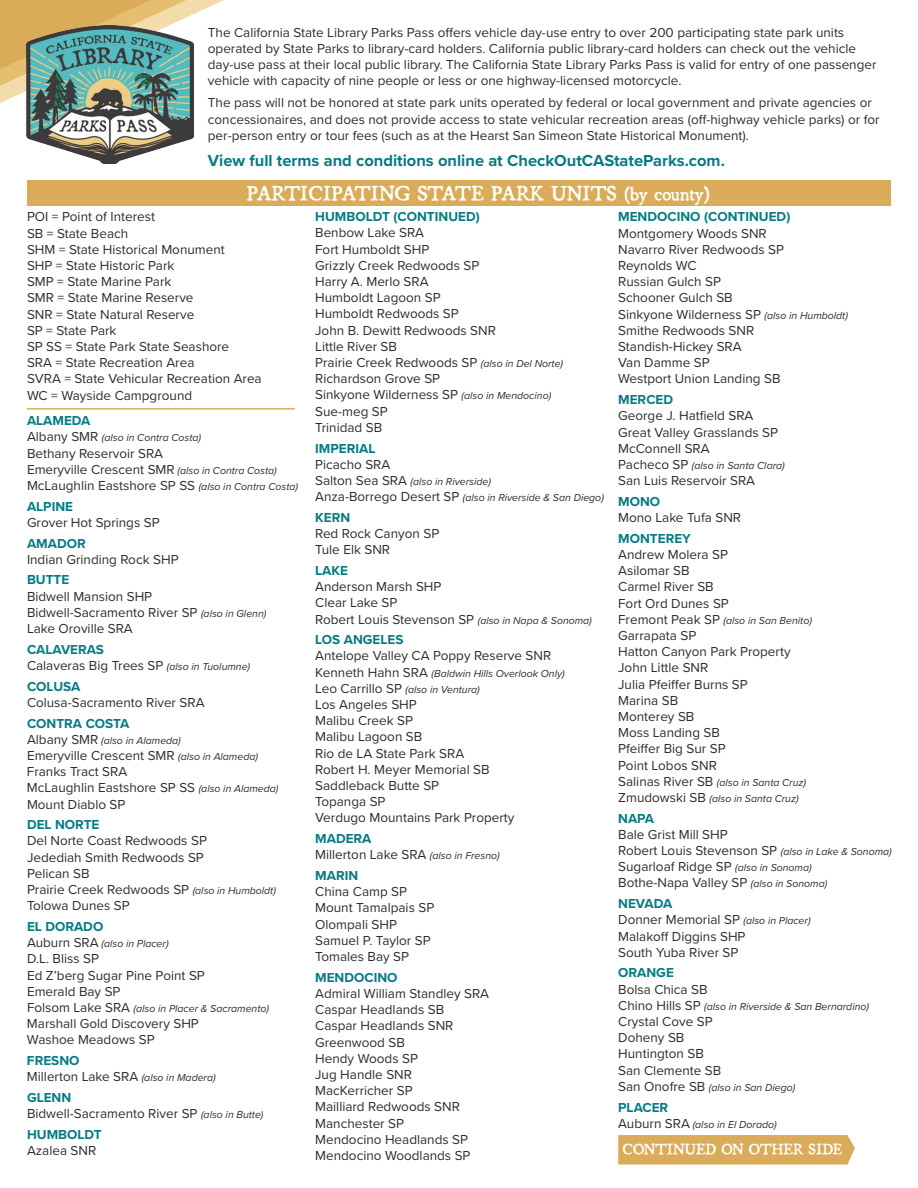
<style>
.page{position:relative;width:918px;height:1188px;background:#fff}
.page>*{position:absolute;margin:0;border:0;box-sizing:border-box;transform-origin:0 0}
.t1{font:22.5px "Broadsheet";letter-spacing:-.015em;color:#fff}
.t2{font:700 16.5px "Proxima Nova";color:#077a83}
.t3{font:16.5px "Broadsheet";color:#fff}
.t4{font:13.5px/16.2px "Proxima Nova";color:#2c2e2c}
.t5{font:700 13.5px "Proxima Nova";color:#077b83}
.t6{font:italic 10.5px/16.2px "Proxima Nova";color:#2c2e2c}
.s1{font-size:21px}
.s2{font-style:normal;font-size:13.5px}
.s3{font-style:italic;font-size:10.5px}
.s4{font-weight:700;color:#077b83}
</style>
<div class="page">
<div style="left:618px;top:1135px;width:237px;height:30px;background:#daab59"></div>
<svg style="left:0;top:0;width:224px;height:116px"></svg>
<svg style="left:0;top:0;width:150px;height:69px;background:#daad5d"></svg>
<img style="left:27px;top:26px;width:166px;height:138px">
<hr style="left:27px;top:408px;width:268px;height:2px;background:#daab59">
<div style="left:27px;top:180px;width:864px;height:26px;background:#daab59"></div>
<p class="t4" style="left:208px;top:23px;width:670px">The California State Library Parks Pass offers vehicle day-use entry to over 200 participating state park units operated by State Parks to library-card holders. California public library-card holders can check out the vehicle day-use pass at their local public library. The California State Library Parks Pass is valid for entry of one passenger vehicle with capacity of nine people or less or one highway-licensed motorcycle.</p>
<p class="t4" style="left:208px;top:94px;width:673px">The pass will not be honored at state park units operated by federal or local government and private agencies or concessionaires, and does not provide access to state vehicular recreation areas (off-highway vehicle parks) or for per-person entry or tour fees (such as at the Hearst San Simeon State Historical Monument).</p>
<p class="t2" style="left:208px;top:148px;width:519px">View full terms and conditions online at CheckOutCAStateParks.com.</p>
<h1 class="t1" style="left:247px;top:176px;width:465px">PARTICIPATING STATE PARK UNITS <span class="s1">(by county)</span></h1>
<p class="t4" style="left:27px;top:208px;width:236px">POI = Point of Interest<br>SB = State Beach<br>SHM = State Historical Monument<br>SHP = State Historic Park<br>SMP = State Marine Park<br>SMR = State Marine Reserve<br>SNR = State Natural Reserve<br>SP = State Park<br>SP SS = State Park State Seashore<br>SRA = State Recreation Area<br>SVRA = State Vehicular Recreation Area<br>WC = Wayside Campground</p>
<p class="t5" style="left:27px;top:411px;width:65px">ALAMEDA</p>
<p class="t6" style="left:27px;top:429px;width:176px"><span class="s2">Albany SMR</span> (also in Contra Costa)</p>
<p class="t4" style="left:27px;top:444px;width:273px">Bethany Reservoir SRA<br>Emeryville Crescent SMR <span class="s3">(also in Contra Costa)<br></span>McLaughlin Eastshore SP SS <span class="s3">(also in Contra Costa)</span></p>
<p class="t5" style="left:27px;top:496px;width:48px">ALPINE</p>
<p class="t4" style="left:27px;top:514px;width:134px">Grover Hot Springs SP</p>
<p class="t5" style="left:27px;top:533px;width:60px">AMADOR</p>
<p class="t4" style="left:27px;top:551px;width:153px">Indian Grinding Rock SHP</p>
<p class="t5" style="left:27px;top:570px;width:44px">BUTTE</p>
<p class="t4" style="left:27px;top:588px;width:241px">Bidwell Mansion SHP<br>Bidwell-Sacramento River SP <span class="s3">(also in Glenn)<br></span>Lake Oroville SRA</p>
<p class="t4" style="left:27px;top:641px;width:225px"><span class="s4">CALAVERAS<br></span>Calaveras Big Trees SP <span class="s3">(also in Tuolumne)</span></p>
<p class="t5" style="left:27px;top:676px;width:55px">COLUSA</p>
<p class="t4" style="left:27px;top:694px;width:179px">Colusa-Sacramento River SRA</p>
<p class="t5" style="left:27px;top:713px;width:104px">CONTRA COSTA</p>
<p class="t6" style="left:27px;top:732px;width:155px"><span class="s2">Albany SMR</span> (also in Alameda)</p>
<p class="t4" style="left:27px;top:747px;width:253px">Emeryville Crescent SMR <span class="s3">(also in Alameda)<br></span>Franks Tract SRA<br>McLaughlin Eastshore SP SS <span class="s3">(also in Alameda)<br></span>Mount Diablo SP</p>
<p class="t5" style="left:27px;top:815px;width:74px">DEL NORTE</p>
<p class="t4" style="left:27px;top:832px;width:251px">Del Norte Coast Redwoods SP<br>Jedediah Smith Redwoods SP<br>Pelican SB<br>Prairie Creek Redwoods SP <span class="s3">(also in Humboldt)<br></span>Tolowa Dunes SP</p>
<p class="t5" style="left:27px;top:916px;width:78px">EL DORADO</p>
<p class="t6" style="left:27px;top:935px;width:143px"><span class="s2">Auburn SRA</span> (also in Placer)</p>
<p class="t4" style="left:27px;top:950px;width:179px">D.L. Bliss SP<br>Ed Z’berg Sugar Pine Point SP<br>Emerald Bay SP</p>
<p class="t6" style="left:27px;top:1000px;width:244px"><span class="s2">Folsom Lake SRA</span> (also in Placer &amp; Sacramento)</p>
<p class="t4" style="left:27px;top:1015px;width:173px">Marshall Gold Discovery SHP<br>Washoe Meadows SP</p>
<p class="t4" style="left:27px;top:1052px;width:190px"><span class="s4">FRESNO<br></span>Millerton Lake SRA <span class="s3">(also in Madera)</span></p>
<p class="t4" style="left:27px;top:1089px;width:238px"><span class="s4">GLENN<br></span>Bidwell-Sacramento River SP <span class="s3">(also in Butte)</span></p>
<p class="t5" style="left:27px;top:1124px;width:76px">HUMBOLDT</p>
<p class="t4" style="left:27px;top:1142px;width:71px">Azalea SNR</p>
<p class="t5" style="left:315px;top:207px;width:166px">HUMBOLDT (CONTINUED)</p>
<p class="t4" style="left:315px;top:224px;width:249px">Benbow Lake SRA<br>Fort Humboldt SHP<br>Grizzly Creek Redwoods SP<br>Harry A. Merlo SRA<br>Humboldt Lagoon SP<br>Humboldt Redwoods SP<br>John B. Dewitt Redwoods SNR<br>Little River SB<br>Prairie Creek Redwoods SP <span class="s3">(also in Del Norte)<br></span>Richardson Grove SP<br>Sinkyone Wilderness SP <span class="s3">(also in Mendocino)<br></span>Sue-meg SP<br>Trinidad SB</p>
<p class="t5" style="left:315px;top:438px;width:62px">IMPERIAL</p>
<p class="t4" style="left:315px;top:456px;width:77px">Picacho SRA</p>
<p class="t6" style="left:315px;top:473px;width:290px"><span class="s2">Salton Sea SRA</span> (also in Riverside)<br><span class="s2">Anza-Borrego Desert SP</span> (also in Riverside &amp; San Diego)</p>
<p class="t5" style="left:315px;top:507px;width:36px">KERN</p>
<p class="t4" style="left:315px;top:525px;width:126px">Red Rock Canyon SP<br>Tule Elk SNR</p>
<p class="t5" style="left:315px;top:560px;width:34px">LAKE</p>
<p class="t4" style="left:315px;top:578px;width:278px">Anderson Marsh SHP<br>Clear Lake SP<br>Robert Louis Stevenson SP <span class="s3">(also in Napa &amp; Sonoma)</span></p>
<p class="t5" style="left:315px;top:630px;width:90px">LOS ANGELES</p>
<p class="t4" style="left:315px;top:647px;width:238px">Antelope Valley CA Poppy Reserve SNR</p>
<p class="t6" style="left:315px;top:665px;width:251px"><span class="s2">Kenneth Hahn SRA</span> (Baldwin Hills Overlook Only)<br><span class="s2">Leo Carrillo SP</span> (also in Ventura)</p>
<p class="t4" style="left:315px;top:696px;width:201px">Los Angeles SHP<br>Malibu Creek SP<br>Malibu Lagoon SB<br>Rio de LA State Park SRA<br>Robert H. Meyer Memorial SB<br>Saddleback Butte SP<br>Topanga SP<br>Verdugo Mountains Park Property</p>
<p class="t4" style="left:315px;top:830px;width:186px"><span class="s4">MADERA<br></span>Millerton Lake SRA <span class="s3">(also in Fresno)</span></p>
<p class="t5" style="left:315px;top:866px;width:44px">MARIN</p>
<p class="t4" style="left:315px;top:883px;width:121px">China Camp SP<br>Mount Tamalpais SP<br>Olompali SHP<br>Samuel P. Taylor SP<br>Tomales Bay SP</p>
<p class="t5" style="left:315px;top:967px;width:84px">MENDOCINO</p>
<p class="t4" style="left:315px;top:985px;width:175px">Admiral William Standley SRA<br>Caspar Headlands SB<br>Caspar Headlands SNR<br>Greenwood SB<br>Hendy Woods SP<br>Jug Handle SNR<br>MacKerricher SP<br>Mailliard Redwoods SNR<br>Manchester SP<br>Mendocino Headlands SP<br>Mendocino Woodlands SP</p>
<p class="t5" style="left:618px;top:207px;width:174px">MENDOCINO (CONTINUED)</p>
<p class="t4" style="left:618px;top:224px;width:231px">Montgomery Woods SNR<br>Navarro River Redwoods SP<br>Reynolds WC<br>Russian Gulch SP<br>Schooner Gulch SB<br>Sinkyone Wilderness SP <span class="s3">(also in Humboldt)<br></span>Smithe Redwoods SNR<br>Standish-Hickey SRA<br>Van Damme SP<br>Westport Union Landing SB</p>
<p class="t5" style="left:618px;top:390px;width:56px">MERCED</p>
<p class="t4" style="left:618px;top:407px;width:161px">George J. Hatfield SRA<br>Great Valley Grasslands SP<br>McConnell SRA</p>
<p class="t6" style="left:618px;top:457px;width:168px"><span class="s2">Pacheco SP</span> (also in Santa Clara)</p>
<p class="t4" style="left:618px;top:472px;width:138px">San Luis Reservoir SRA</p>
<p class="t5" style="left:618px;top:491px;width:44px">MONO</p>
<p class="t4" style="left:618px;top:509px;width:124px">Mono Lake Tufa SNR</p>
<p class="t5" style="left:618px;top:528px;width:74px">MONTEREY</p>
<p class="t4" style="left:618px;top:546px;width:112px">Andrew Molera SP<br>Asilomar SB<br>Carmel River SB<br>Fort Ord Dunes SP</p>
<p class="t6" style="left:618px;top:612px;width:195px"><span class="s2">Fremont Peak SP</span> (also in San Benito)</p>
<p class="t4" style="left:618px;top:627px;width:174px">Garrapata SP<br>Hatton Canyon Park Property<br>John Little SNR<br>Julia Pfeiffer Burns SP<br>Marina SB<br>Monterey SB<br>Moss Landing SB<br>Pfeiffer Big Sur SP<br>Point Lobos SNR</p>
<p class="t6" style="left:618px;top:774px;width:189px"><span class="s2">Salinas River SB</span> (also in Santa Cruz)<br><span class="s2">Zmudowski SB</span> (also in Santa Cruz)</p>
<p class="t5" style="left:618px;top:808px;width:37px">NAPA</p>
<p class="t4" style="left:618px;top:826px;width:275px">Bale Grist Mill SHP<br>Robert Louis Stevenson SP <span class="s3">(also in Lake &amp; Sonoma)<br></span>Sugarloaf Ridge SP <span class="s3">(also in Sonoma)<br></span>Bothe-Napa Valley SP <span class="s3">(also in Sonoma)</span></p>
<p class="t4" style="left:618px;top:895px;width:194px"><span class="s4">NEVADA<br></span>Donner Memorial SP <span class="s3">(also in Placer)<br></span>Malakoff Diggins SHP<br>South Yuba River SP</p>
<p class="t5" style="left:618px;top:963px;width:57px">ORANGE</p>
<p class="t4" style="left:618px;top:980px;width:91px">Bolsa Chica SB</p>
<p class="t6" style="left:618px;top:998px;width:252px"><span class="s2">Chino Hills SP</span> (also in Riverside &amp; San Bernardino)</p>
<p class="t4" style="left:618px;top:1013px;width:105px">Crystal Cove SP<br>Doheny SB<br>Huntington SB<br>San Clemente SB</p>
<p class="t6" style="left:618px;top:1079px;width:179px"><span class="s2">San Onofre SB</span> (also in San Diego)</p>
<p class="t5" style="left:618px;top:1097px;width:52px">PLACER</p>
<p class="t6" style="left:618px;top:1116px;width:160px"><span class="s2">Auburn SRA</span> (also in El Dorado)</p>
<p class="t3" style="left:623px;top:1137px;width:221px">CONTINUED ON OTHER SIDE</p>
</div>
